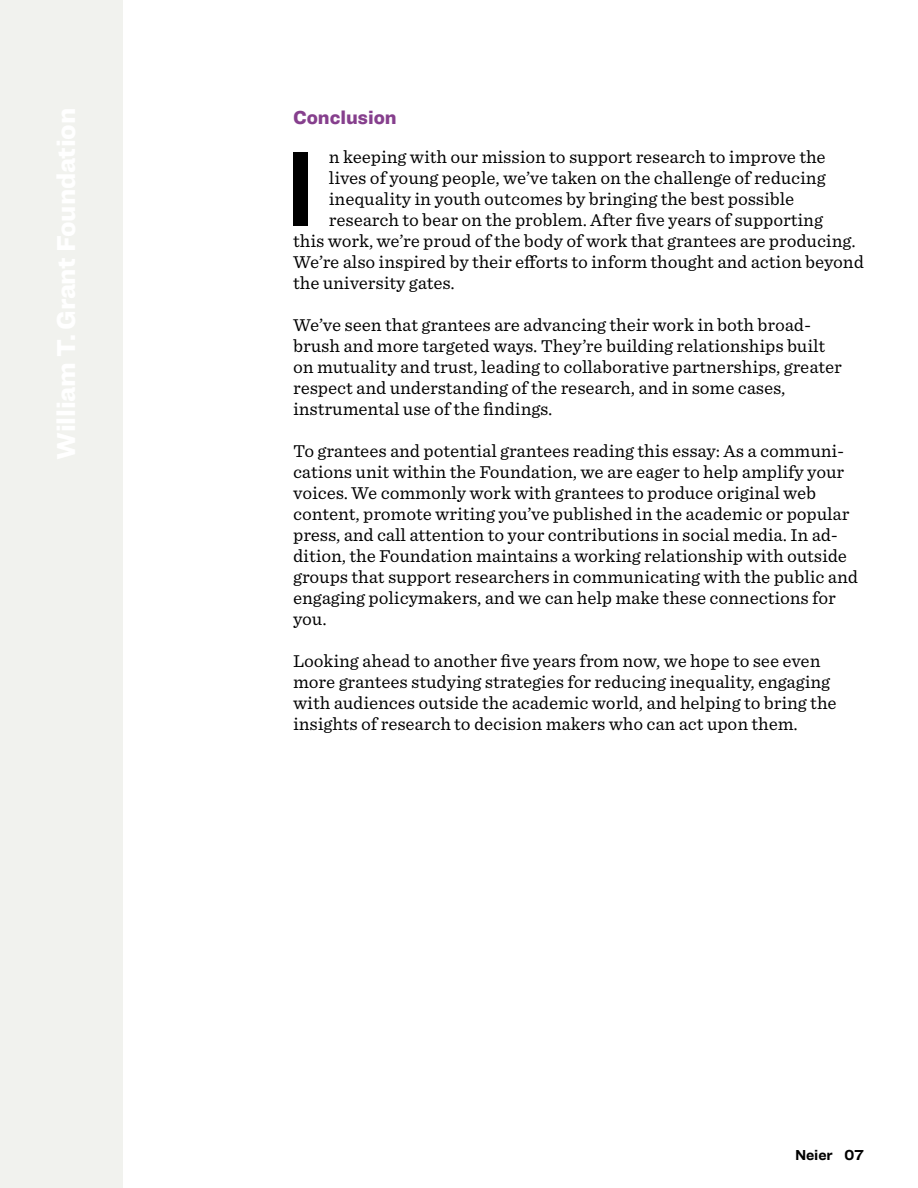
<style>
.page{position:relative;width:918px;height:1188px;background:#fff}
.page>*{position:absolute;margin:0;border:0;box-sizing:border-box;transform-origin:0 0}
.Default{font:111.15px "Ringside Regular Semi";color:#000}
.t1{font:900 19.5px "Ringside";color:#863f8d}
.Default-2{font:16.5px/21px "Sentinel S Sm";letter-spacing:-.01em;color:#000}
.t2{font:700 15px "Ringside";letter-spacing:-.01em;color:#000}
</style>
<div class="page">
<div style="left:0;top:0;width:122px;height:1188px;background:#f1f2ee"></div>
<p class="t1" style="left:293px;top:102px;width:105px">Conclusion</p>
<p class="Default" style="left:283px;top:106px;width:36px">I</p>
<p class="Default-2" style="left:329px;top:145px;width:498px">n keeping with our mission to support research to improve the</p>
<p class="Default-2" style="left:329px;top:166px;width:498px">lives of young people, we’ve taken on the challenge of reducing</p>
<p class="Default-2" style="left:329px;top:187px;width:467px">inequality in youth outcomes by bringing the best possible</p>
<p class="Default-2" style="left:329px;top:208px;width:496px">research to bear on the problem. After five years of supporting</p>
<p class="Default-2" style="left:293px;top:229px;width:564px">this work, we’re proud of the body of work that grantees are producing.</p>
<p class="Default-2" style="left:293px;top:250px;width:572px">We’re also inspired by their efforts to inform thought and action beyond</p>
<p class="Default-2" style="left:293px;top:271px;width:163px">the university gates.</p>
<p class="Default-2" style="left:293px;top:313px;width:550px">We’ve seen that grantees are advancing their work in both broad&shy;brush and more targeted ways. They’re building relationships built on mutuality and trust, leading to collaborative partnerships, greater respect and understanding of the research, and in some cases, instrumental use of the findings.</p>
<p class="Default-2" style="left:293px;top:439px;width:567px">To grantees and potential grantees reading this essay: As a communi&shy;cations unit within the Foundation, we are eager to help amplify your voices. We commonly work with grantees to produce original web content, promote writing you’ve published in the academic or popular press, and call attention to your contributions in social media. In ad&shy;dition, the Foundation maintains a working relationship with outside groups that support researchers in communicating with the public and engaging policymakers, and we can help make these connections for you.</p>
<p class="Default-2" style="left:293px;top:649px;width:545px">Looking ahead to another five years from now, we hope to see even more grantees studying strategies for reducing inequality, engaging with audiences outside the academic world, and helping to bring the insights of research to decision makers who can act upon them.</p>
<p class="t2" style="left:795px;top:1144px;width:70px">Neier 07</p>
</div>
